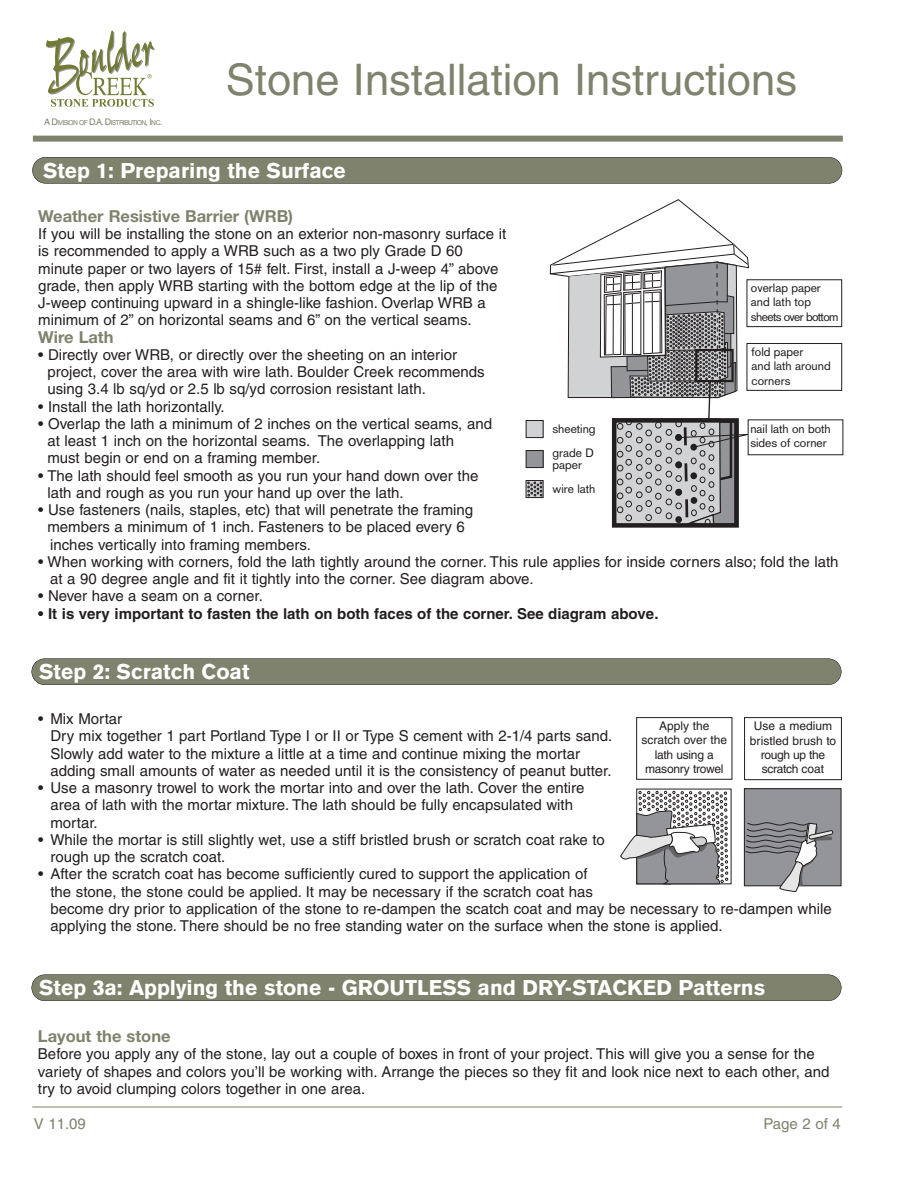
<style>
.page{position:relative;width:918px;height:1188px;background:#fff}
.page>*{position:absolute;margin:0;border:0;box-sizing:border-box;transform-origin:0 0}
.t1{font:43.5px "Helvetica";color:#7f826c}
.t2{font:900 21px "Akzidenz Grotesk";color:#fff}
.t3{font:700 16.5px "Helvetica Neue";color:#7f826c}
.t4{font:15px/17.2px "Helvetica";color:#231f20}
.t5{font:700 15px "Helvetica";color:#231f20}
.t6{font:15px "Helvetica";color:#7f826c}
.t7{font:12px/14.4px "Akzidenz Grotesk";color:#231f20}
.t8{font:12px/14.4px "Helvetica";color:#231f20;text-align:center}
.t9{font:12px/14.4px "Helvetica";letter-spacing:-.02em;color:#231f20;text-align:center}
.t10{font:6.75px "Helvetica";letter-spacing:-.105em;color:#7f826c}
.s1{font-size:9px}
</style>
<div class="page">
<div style="left:32px;top:157px;width:810px;height:26px;background:#7f826c;border-radius:13px"></div>
<div style="left:32px;top:157px;width:810px;height:27px;border:1px solid #231f20;border-radius:13px"></div>
<div style="left:526px;top:450px;width:18px;height:18px;border:1px solid #231f20"></div>
<div style="left:747px;top:279px;width:95px;height:48px;border:1px solid #231f20"></div>
<div style="left:747px;top:343px;width:95px;height:48px;border:1px solid #231f20"></div>
<div style="left:748px;top:419px;width:95px;height:36px;border:1px solid #231f20"></div>
<svg style="left:528px;top:199px;width:230px;height:328px"></svg>
<hr style="left:32px;top:1106px;width:810px;height:2px;background:#a7ae95">
<svg style="left:46px;top:31px;width:109px;height:76px"></svg>
<div style="left:33px;top:136px;width:810px;height:6px;background:#7f826c"></div>
<svg style="left:620px;top:791px;width:108px;height:94px"></svg>
<div style="left:744px;top:789px;width:97px;height:97px;background:#939598"></div>
<div style="left:744px;top:789px;width:97px;height:97px;border:1px solid #231f20"></div>
<svg style="left:745px;top:823px;width:89px;height:69px"></svg>
<div style="left:637px;top:717px;width:95px;height:62px;border:1px solid #231f20"></div>
<div style="left:744px;top:717px;width:98px;height:63px;border:1px solid #231f20"></div>
<div style="left:32px;top:659px;width:809px;height:26px;background:#7f826c;border-radius:13px"></div>
<div style="left:32px;top:658px;width:810px;height:27px;border:1px solid #231f20;border-radius:13px"></div>
<div style="left:32px;top:975px;width:809px;height:26px;background:#7f826c;border-radius:13px"></div>
<div style="left:32px;top:974px;width:810px;height:27px;border:1px solid #231f20;border-radius:13px"></div>
<p class="t10" style="left:44px;top:120px;width:120px"><span class="s1">A D</span>IVISION OF <span class="s1">D.A. D</span>ISTRIBUTION<span class="s1">, I</span>NC<span class="s1">.</span></p>
<h1 class="t1" style="left:226px;top:64px;width:573px">Stone Installation Instructions</h1>
<h2 class="t2" style="left:43px;top:163px;width:304px">Step 1: Preparing the Surface</h2>
<p class="t3" style="left:38px;top:210px;width:256px">Weather Resistive Barrier (WRB)</p>
<p class="t4" style="left:38px;top:227px;width:469px">If you will be installing the stone on an exterior non-masonry surface it is recommended to apply a WRB such as a two ply Grade D 60 minute paper or two layers of 15# felt. First, install a J-weep 4” above grade, then apply WRB starting with the bottom edge at the lip of the J-weep continuing upward in a shingle-like fashion. Overlap WRB a minimum of 2” on horizontal seams and 6” on the vertical seams.</p>
<p class="t3" style="left:38px;top:331px;width:77px">Wire Lath</p>
<p class="t4" style="left:47px;top:347px;width:439px;text-indent:-9px">• Directly over WRB, or directly over the sheeting on an interior project, cover the area with wire lath. Boulder Creek recommends using 3.4 lb sq/yd or 2.5 lb sq/yd corrosion resistant lath.</p>
<p class="t4" style="left:38px;top:399px;width:188px">• Install the lath horizontally.</p>
<p class="t4" style="left:47px;top:416px;width:446px;text-indent:-9px">• Overlap the lath a minimum of 2 inches on the vertical seams, and at least 1 inch on the horizontal seams. The overlapping lath<br>must begin or end on a framing member.</p>
<p class="t4" style="left:47px;top:468px;width:432px;text-indent:-9px">• The lath should feel smooth as you run your hand down over the lath and rough as you run your hand up over the lath.</p>
<p class="t4" style="left:47px;top:503px;width:427px;text-indent:-9px">• Use fasteners (nails, staples, etc) that will penetrate the framing members a minimum of 1 inch. Fasteners to be placed every 6 inches vertically into framing members.</p>
<p class="t4" style="left:50px;top:554px;width:790px;text-indent:-12px">• When working with corners, fold the lath tightly around the corner. This rule applies for inside corners also; fold the lath at a 90 degree angle and fit it tightly into the corner. See diagram above.</p>
<p class="t4" style="left:38px;top:589px;width:226px">• Never have a seam on a corner.</p>
<p class="t5" style="left:38px;top:608px;width:622px">• It is very important to fasten the lath on both faces of the corner. See diagram above.</p>
<p class="t7" style="left:751px;top:282px;width:89px">overlap paper and lath top sheets over bottom</p>
<p class="t7" style="left:752px;top:346px;width:81px">fold paper<br>and lath around corners</p>
<p class="t7" style="left:750px;top:423px;width:82px">nail lath on both sides of corner</p>
<p class="t7" style="left:553px;top:418px;width:45px;line-height:23.9px">sheeting grade D</p>
<p class="t7" style="left:553px;top:455px;width:44px;line-height:23.5px">paper wire lath</p>
<h2 class="t2" style="left:39px;top:664px;width:212px">Step 2: Scratch Coat</h2>
<p class="t4" style="left:50px;top:712px;width:563px;text-indent:-12px">• Mix Mortar<br>Dry mix together 1 part Portland Type I or II or Type S cement with 2-1/4 parts sand.<br>Slowly add water to the mixture a little at a time and continue mixing the mortar adding small amounts of water as needed until it is the consistency of peanut butter.</p>
<p class="t4" style="left:50px;top:781px;width:536px;text-indent:-12px">• Use a masonry trowel to work the mortar into and over the lath. Cover the entire area of lath with the mortar mixture. The lath should be fully encapsulated with mortar.</p>
<p class="t4" style="left:50px;top:832px;width:556px;text-indent:-12px">• While the mortar is still slightly wet, use a stiff bristled brush or scratch coat rake to rough up the scratch coat.</p>
<p class="t4" style="left:50px;top:867px;width:783px;text-indent:-12px">• After the scratch coat has become sufficiently cured to support the application of<br>the stone, the stone could be applied. It may be necessary if the scratch coat has<br>become dry prior to application of the stone to re-dampen the scatch coat and may be necessary to re-dampen while applying the stone. There should be no free standing water on the surface when the stone is applied.</p>
<p class="t9" style="left:642px;top:720px;width:87px">Apply the scratch over the lath using a masonry trowel</p>
<p class="t8" style="left:750px;top:720px;width:88px">Use a medium bristled brush to rough up the scratch coat</p>
<h2 class="t2" style="left:39px;top:980px;width:728px">Step 3a: Applying the stone - GROUTLESS and DRY-STACKED Patterns</h2>
<p class="t3" style="left:38px;top:1030px;width:134px">Layout the stone</p>
<p class="t4" style="left:38px;top:1047px;width:793px">Before you apply any of the stone, lay out a couple of boxes in front of your project. This will give you a sense for the variety of shapes and colors you’ll be working with. Arrange the pieces so they fit and look nice next to each other, and try to avoid clumping colors together in one area.</p>
<p class="t6" style="left:34px;top:1119px;width:54px">V 11.09</p>
<p class="t6" style="left:763px;top:1119px;width:79px">Page 2 of 4</p>
</div>
